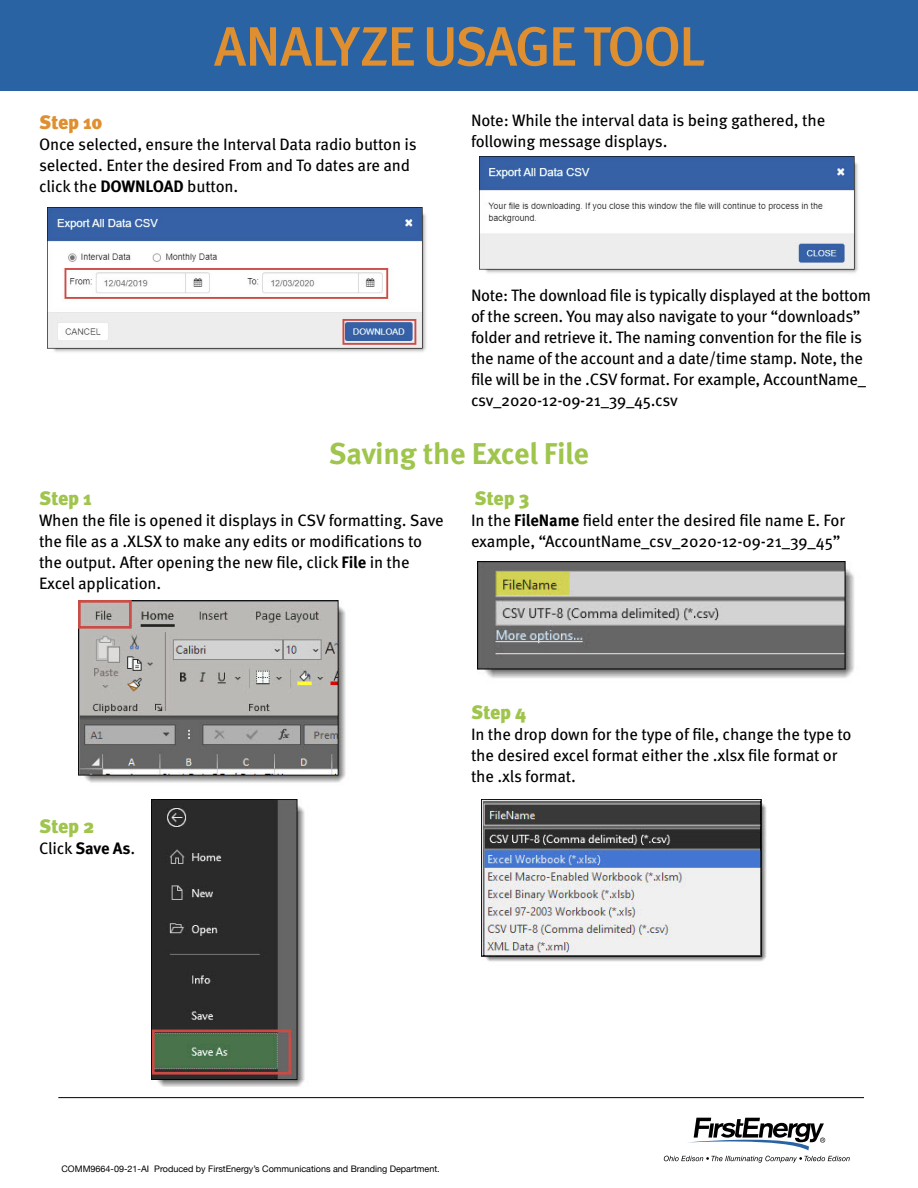
<style>
.page{position:relative;width:918px;height:1188px;background:#fff}
.page>*{position:absolute;margin:0;border:0;box-sizing:border-box;transform-origin:0 0}
.t1{font:500 55.5px "Meta OT";letter-spacing:-.04em;color:#df8f2f}
.t2{font:700 30px "Meta OT";letter-spacing:-.01em;color:#9fc54d}
.t3{font:900 19.5px "Meta OT";letter-spacing:-.01em;color:#9fc54d}
.t4{font:900 19.5px "Meta OT";letter-spacing:-.01em;color:#df8f2f}
.t5{font:16.5px/21px "Meta OT";letter-spacing:-.015em;color:#000}
.t6{font:9px "Helvetica Neue";color:#000}
.s1{font-weight:700}
</style>
<div class="page">
<hr style="left:58px;top:1097px;width:806px;height:1px;background:#000">
<svg style="left:664px;top:1156px;width:186px;height:7px"></svg>
<svg style="left:688px;top:1118px;width:137px;height:32px"></svg>
<div style="left:0;top:0;width:918px;height:90px;background:#2963a3"></div>
<img style="left:48px;top:207px;width:378px;height:145px">
<img style="left:480px;top:156px;width:378px;height:117px">
<img style="left:79px;top:600px;width:267px;height:183px">
<img style="left:151px;top:800px;width:154px;height:287px">
<img style="left:477px;top:561px;width:377px;height:117px">
<img style="left:482px;top:800px;width:285px;height:162px">
<p class="t1" style="left:214px;top:12px;width:493px">ANALYZE USAGE TOOL</p>
<p class="t4" style="left:39px;top:110px;width:65px">Step 10</p>
<p class="t5" style="left:39px;top:134px;width:379px">Once selected, ensure the Interval Data radio button is selected. Enter the desired From and To dates are and click the <span class="s1">DOWNLOAD</span> button.</p>
<p class="t5" style="left:471px;top:110px;width:356px">Note: While the interval data is being gathered, the following message displays.</p>
<p class="t5" style="left:471px;top:285px;width:402px">Note: The download file is typically displayed at the bottom of the screen. You may also navigate to your “downloads” folder and retrieve it. The naming convention for the file is the name of the account and a date/time stamp. Note, the file will be in the .CSV format. For example, AccountName_ csv_2020-12-09-21_39_45.csv</p>
<p class="t2" style="left:329px;top:435px;width:262px">Saving the Excel File</p>
<p class="t3" style="left:39px;top:487px;width:54px">Step 1</p>
<p class="t5" style="left:39px;top:510px;width:406px">When the file is opened it displays in CSV formatting. Save the file as a .XLSX to make any edits or modifications to the output. After opening the new file, click <span class="s1">File</span> in the Excel application.</p>
<p class="t3" style="left:475px;top:487px;width:56px">Step 3</p>
<p class="t5" style="left:471px;top:510px;width:376px">In the <span class="s1">FileName</span> field enter the desired file name E. For example, “AccountName_csv_2020-12-09-21_39_45”</p>
<p class="t3" style="left:39px;top:814px;width:57px">Step 2</p>
<p class="t5" style="left:39px;top:838px;width:98px">Click <span class="s1">Save As</span>.</p>
<p class="t3" style="left:471px;top:700px;width:57px">Step 4</p>
<p class="t5" style="left:471px;top:724px;width:382px">In the drop down for the type of file, change the type to the desired excel format either the .xlsx file format or the .xls format.</p>
<p class="t6" style="left:62px;top:1162px;width:380px">COMM9664-09-21-AI Produced by FirstEnergy’s Communications and Branding Department.</p>
</div>
